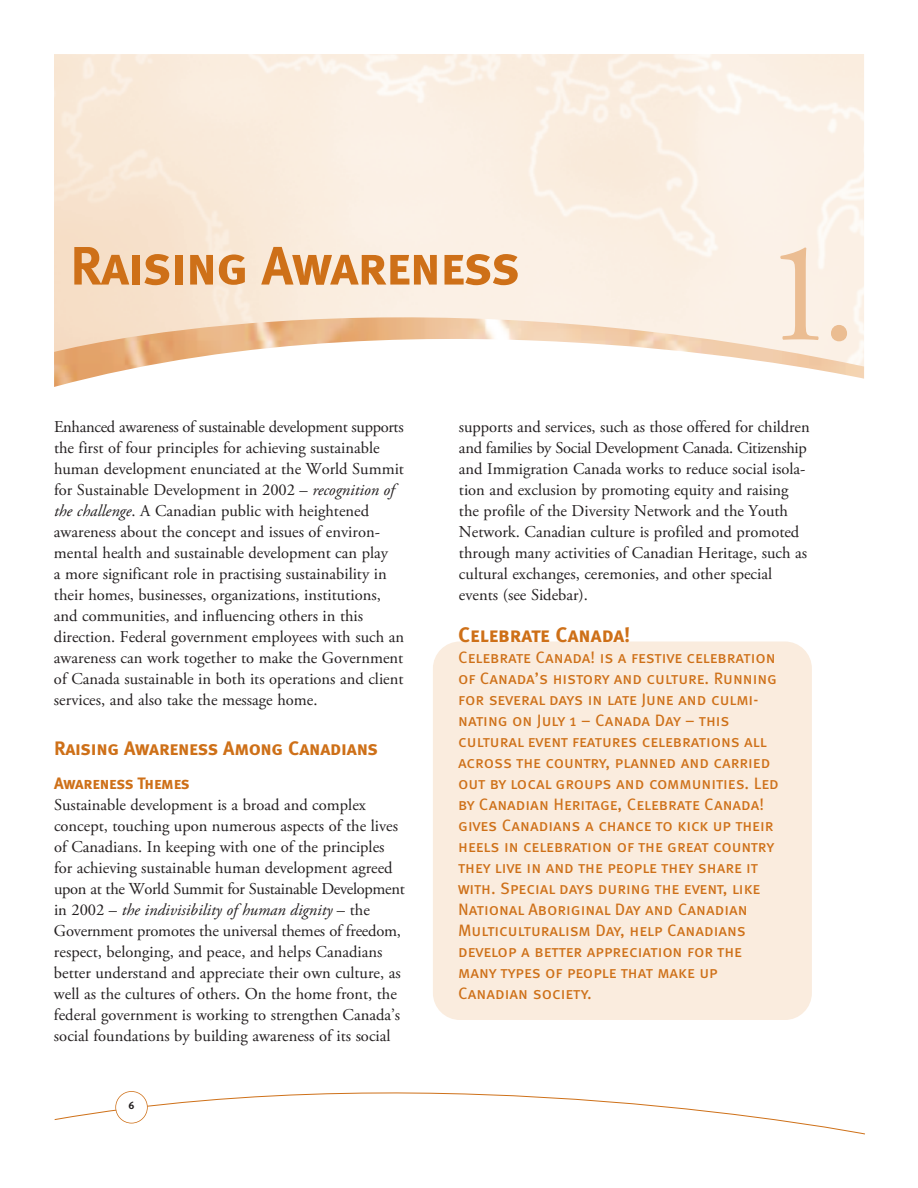
<style>
.page{position:relative;width:918px;height:1188px;background:#fff}
.page>*{position:absolute;margin:0;border:0;box-sizing:border-box;transform-origin:0 0}
.t1{font:144px "Adobe Garamond Pro";color:#ebbd92}
.t2{font:54px "Meta Bold Caps";letter-spacing:-.015em;color:#ce7018}
.t3{font:21px "Meta Bold Caps";color:#ce7018}
.t4{font:19.5px "Meta Bold Caps";letter-spacing:-.01em;color:#ce7018}
.t5{font:16.5px/21px "Adobe Garamond Pro";color:#231f20}
.t6{font:16.5px/21px "Meta Book Caps";color:#ce7018}
.t7{font:16.5px "Meta Bold Caps";letter-spacing:-.01em;color:#ce7018}
.t8{font:10.5px "Meta Bold Caps";color:#231f20}
.s1{font-style:italic}
</style>
<div class="page">
<img style="left:54px;top:317px;width:810px;height:70px">
<svg style="left:54px;top:1091px;width:811px;height:44px"></svg>
<div style="left:116px;top:1091px;width:31px;height:32px;background:#fff;border-radius:50%"></div>
<div style="left:115px;top:1091px;width:33px;height:33px;border:2px solid #ce7018;border-radius:50%"></div>
<div style="left:433px;top:642px;width:379px;height:378px;background:#faecde;border-radius:27px"></div>
<h2 class="t2" style="left:70px;top:247px;width:451px">Raising Awareness</h2>
<h1 class="t1" style="left:763px;top:236px;width:95px">1.</h1>
<p class="t5" style="left:54px;top:418px;width:352px">Enhanced awareness of sustainable development supports the first of four principles for achieving sustainable human development enunciated at the World Summit for Sustainable Development in 2002 – <span class="s1">recognition of the challenge</span>. A Canadian public with heightened awareness about the concept and issues of environ&shy;mental health and sustainable development can play<br>a more significant role in practising sustainability in their homes, businesses, organizations, institutions, and communities, and influencing others in this direction. Federal government employees with such an awareness can work together to make the Government of Canada sustainable in both its operations and client services, and also take the message home.</p>
<p class="t4" style="left:54px;top:741px;width:326px">Raising Awareness Among Canadians</p>
<p class="t7" style="left:54px;top:778px;width:137px">Awareness Themes</p>
<p class="t5" style="left:54px;top:796px;width:352px">Sustainable development is a broad and complex concept, touching upon numerous aspects of the lives of Canadians. In keeping with one of the principles for achieving sustainable human development agreed upon at the World Summit for Sustainable Development in 2002 – <span class="s1">the indivisibility of human dignity</span> – the Government promotes the universal themes of freedom, respect, belonging, and peace, and helps Canadians better understand and appreciate their own culture, as well as the cultures of others. On the home front, the federal government is working to strengthen Canada’s social foundations by building awareness of its social</p>
<p class="t8" style="left:129px;top:1102px;width:8px">6</p>
<p class="t5" style="left:459px;top:418px;width:352px">supports and services, such as those offered for children and families by Social Development Canada. Citizenship and Immigration Canada works to reduce social isola&shy;tion and exclusion by promoting equity and raising the profile of the Diversity Network and the Youth Network. Canadian culture is profiled and promoted through many activities of Canadian Heritage, such as cultural exchanges, ceremonies, and other special events (see Sidebar).</p>
<p class="t3" style="left:458px;top:627px;width:174px">Celebrate Canada!</p>
<p class="t6" style="left:458px;top:648px;width:322px">Celebrate Canada! is a festive celebration of Canada’s history and culture. Running for several days in late June and culmi&shy;nating on July 1 – Canada Day – this cultural event features celebrations all across the country, planned and carried out by local groups and communities. Led by Canadian Heritage, Celebrate Canada! gives Canadians a chance to kick up their heels in celebration of the great country they live in and the people they share it with. Special days during the event, like National Aboriginal Day and Canadian Multiculturalism Day, help Canadians develop a better appreciation for the many types of people that make up Canadian society.</p>
</div>
